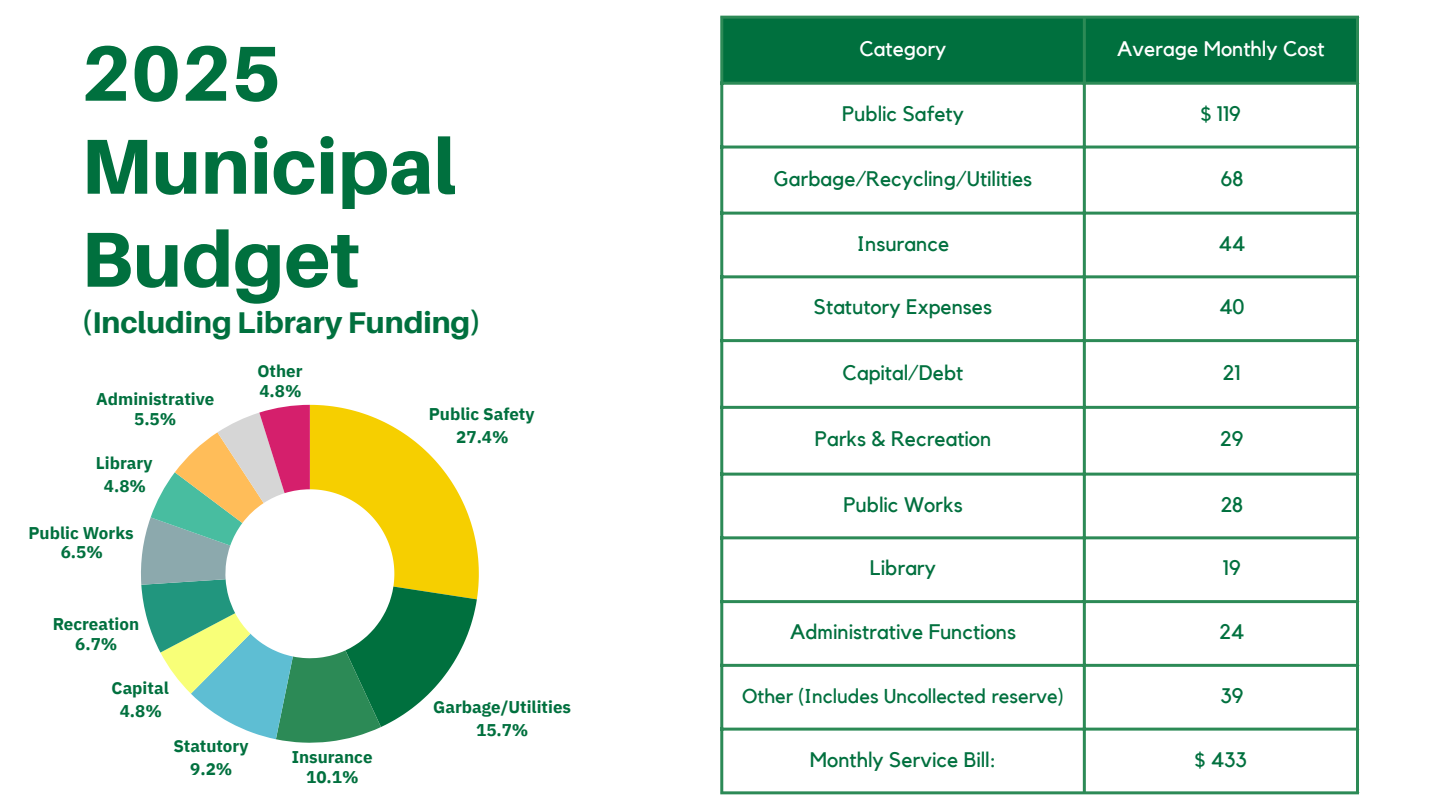
<style>
.page{position:relative;width:1440px;height:810px;background:#fff}
.page>*{position:absolute;margin:0;border:0;box-sizing:border-box;transform-origin:0 0}
.t1{font:800 78px/93px "Aileron";color:#00703e}
.t2{font:800 30px "Aileron";color:#00703e}
.t3{font:21px "Kollektif";color:#00703e}
.t4{font:21px "Kollektif";color:#fff}
.t5{font:20px "Kollektif";color:#00703e}
.t6{font:700 17px/23.1px "IBM Plex Sans";color:#00703e;text-align:center}
</style>
<div class="page">
<div style="left:723px;top:19px;width:633px;height:63px;background:#00703e"></div>
<svg style="left:723px;top:85px;width:633px;height:706px"></svg>
<hr style="left:720px;top:19px;width:3px;height:772px;background:#2c8a56">
<hr style="left:1083px;top:19px;width:3px;height:772px;background:#2c8a56">
<hr style="left:1356px;top:19px;width:3px;height:772px;background:#2c8a56">
<hr style="left:720px;top:16px;width:639px;height:3px;background:#2c8a56">
<hr style="left:720px;top:82px;width:639px;height:3px;background:#2c8a56">
<hr style="left:720px;top:146px;width:639px;height:3px;background:#2c8a56">
<hr style="left:720px;top:212px;width:639px;height:3px;background:#2c8a56">
<hr style="left:720px;top:275px;width:639px;height:3px;background:#2c8a56">
<hr style="left:720px;top:339px;width:639px;height:3px;background:#2c8a56">
<hr style="left:720px;top:406px;width:639px;height:3px;background:#2c8a56">
<hr style="left:720px;top:473px;width:639px;height:3px;background:#2c8a56">
<hr style="left:720px;top:536px;width:639px;height:3px;background:#2c8a56">
<hr style="left:720px;top:600px;width:639px;height:3px;background:#2c8a56">
<hr style="left:720px;top:664px;width:639px;height:3px;background:#2c8a56">
<hr style="left:720px;top:728px;width:639px;height:3px;background:#2c8a56">
<hr style="left:720px;top:791px;width:639px;height:3px;background:#2c8a56">
<svg style="left:141px;top:405px;width:338px;height:338px"></svg>
<p class="t1" style="left:81px;top:25px;width:377px">2025<br>Municipal<br>Budget</p>
<p class="t2" style="left:81px;top:304px;width:402px">(Including Library Funding)</p>
<p class="t6" style="left:96px;top:389px;width:119px;line-height:19.7px">Administrative<br>5.5%</p>
<p class="t6" style="left:96px;top:451px;width:58px">Library<br>4.8%</p>
<p class="t6" style="left:29px;top:522px;width:107px;line-height:19.7px">Public Works<br>6.5%</p>
<p class="t6" style="left:257px;top:361px;width:47px;line-height:19.7px;text-align:left">Other<br>4.8%</p>
<p class="t6" style="left:53px;top:614px;width:88px;line-height:19.7px">Recreation<br>6.7%</p>
<p class="t6" style="left:112px;top:676px;width:59px">Capital<br>4.8%</p>
<p class="t6" style="left:173px;top:734px;width:77px">Statutory<br>9.2%</p>
<p class="t6" style="left:292px;top:747px;width:82px;line-height:19.7px">Insurance<br>10.1%</p>
<p class="t6" style="left:429px;top:402px;width:107px">Public Safety<br>27.4%</p>
<p class="t6" style="left:433px;top:695px;width:139px">Garbage/Utilities<br>15.7%</p>
<h1 class="t4" style="left:860px;top:39px;width:89px">Category</h1>
<p class="t4" style="left:1117px;top:39px;width:209px">Average Monthly Cost</p>
<p class="t3" style="left:842px;top:104px;width:124px">Public Safety</p>
<p class="t3" style="left:1201px;top:104px;width:42px">$ 119</p>
<p class="t3" style="left:774px;top:169px;width:260px">Garbage/Recycling/Utilities</p>
<p class="t3" style="left:1220px;top:169px;width:24px">68</p>
<p class="t3" style="left:857px;top:234px;width:94px">Insurance</p>
<p class="t3" style="left:1218px;top:234px;width:28px">44</p>
<p class="t3" style="left:814px;top:297px;width:180px">Statutory Expenses</p>
<p class="t3" style="left:1219px;top:297px;width:27px">40</p>
<p class="t3" style="left:843px;top:363px;width:122px">Capital/Debt</p>
<p class="t3" style="left:1223px;top:363px;width:19px">21</p>
<p class="t3" style="left:815px;top:429px;width:178px">Parks &amp; Recreation</p>
<p class="t3" style="left:1220px;top:429px;width:25px">29</p>
<p class="t3" style="left:843px;top:495px;width:121px">Public Works</p>
<p class="t3" style="left:1221px;top:495px;width:24px">28</p>
<p class="t3" style="left:870px;top:558px;width:68px">Library</p>
<p class="t3" style="left:1223px;top:558px;width:19px">19</p>
<p class="t3" style="left:790px;top:622px;width:228px">Administrative Functions</p>
<p class="t3" style="left:1219px;top:622px;width:27px">24</p>
<p class="t5" style="left:742px;top:687px;width:323px">Other (Includes Uncollected reserve)</p>
<p class="t3" style="left:1220px;top:686px;width:25px">39</p>
<p class="t3" style="left:810px;top:750px;width:188px">Monthly Service Bill:</p>
<p class="t3" style="left:1195px;top:750px;width:54px">$ 433</p>
</div>
